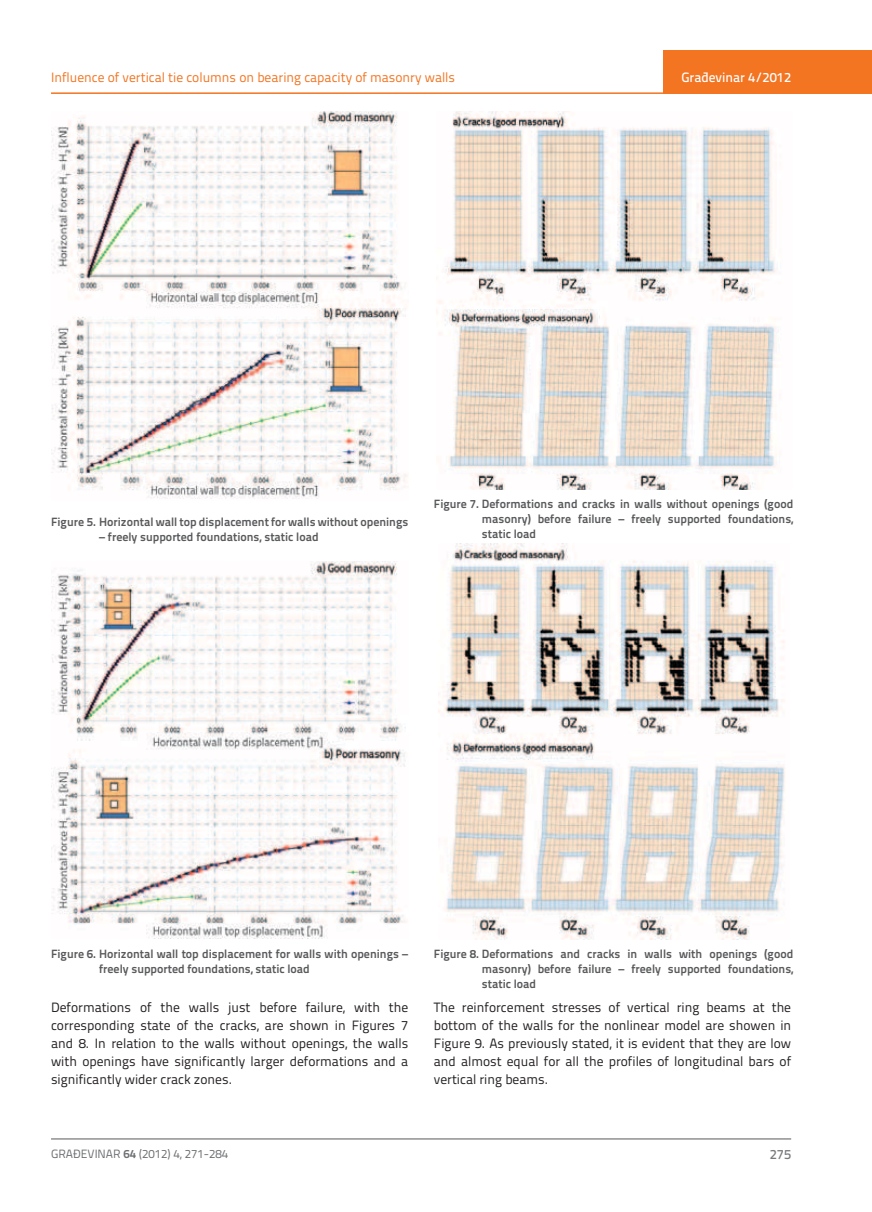
<style>
.page{position:relative;width:872px;height:1212px;background:#fff}
.page>*{position:absolute;margin:0;border:0;box-sizing:border-box;transform-origin:0 0}
.t1{font:13.5px/18px "Titillium Text 22 L";color:#231f20;text-align:justify}
.t2{font:13.5px "Titillium Text 22 L";color:#f37421}
.t3{font:500 13.5px "Titillium Text 22 L";color:#fff}
.t4{font:500 13.5px "Titillium Text 22 L";color:#797a7d}
.t5{font:700 12px/15px "Titillium Text 22 L";color:#58595b;text-align:justify}
.t6{font:12px "Titillium Text 22 L";color:#6d6f71}
.s1{font-weight:700}
</style>
<div class="page">
<hr style="left:51px;top:92px;width:821px;height:2px;background:#f37421">
<div style="left:663px;top:50px;width:209px;height:44px;background:#f37421"></div>
<hr style="left:51px;top:1139px;width:740px;height:1px;background:#58595b">
<img style="left:51px;top:112px;width:357px;height:387px">
<img style="left:51px;top:562px;width:357px;height:376px">
<img style="left:436px;top:112px;width:345px;height:378px">
<img style="left:438px;top:544px;width:347px;height:395px">
<p class="t2" style="left:51px;top:68px;width:406px">Influence of vertical tie columns on bearing capacity of masonry walls</p>
<p class="t3" style="left:681px;top:67px;width:111px">Građevinar 4/2012</p>
<p class="t5" style="left:51px;top:513px;width:359px">Figure 5. Horizontal wall top displacement for walls without openings</p>
<p class="t5" style="left:99px;top:528px;width:221px">– freely supported foundations, static load</p>
<p class="t5" style="left:482px;top:495px;width:313px;text-indent:-48px">Figure 7. Deformations and cracks in walls without openings (good masonry) before failure – freely supported foundations, static load</p>
<p class="t5" style="left:99px;top:946px;width:311px;text-indent:-48px">Figure 6. Horizontal wall top displacement for walls with openings – freely supported foundations, static load</p>
<p class="t1" style="left:51px;top:998px;width:359px">Deformations of the walls just before failure, with the corresponding state of the cracks, are shown in Figures 7 and 8. In relation to the walls without openings, the walls with openings have significantly larger deformations and a significantly wider crack zones.</p>
<p class="t5" style="left:482px;top:946px;width:313px;text-indent:-48px">Figure 8. Deformations and cracks in walls with openings (good masonry) before failure – freely supported foundations, static load</p>
<p class="t1" style="left:434px;top:998px;width:359px">The reinforcement stresses of vertical ring beams at the bottom of the walls for the nonlinear model are showen in Figure 9. As previously stated, it is evident that they are low and almost equal for all the profiles of longitudinal bars of vertical ring beams.</p>
<p class="t6" style="left:51px;top:1144px;width:179px">GRAĐEVINAR <span class="s1">64</span> (2012) 4, 271-284</p>
<p class="t4" style="left:769px;top:1144px;width:23px">275</p>
</div>
